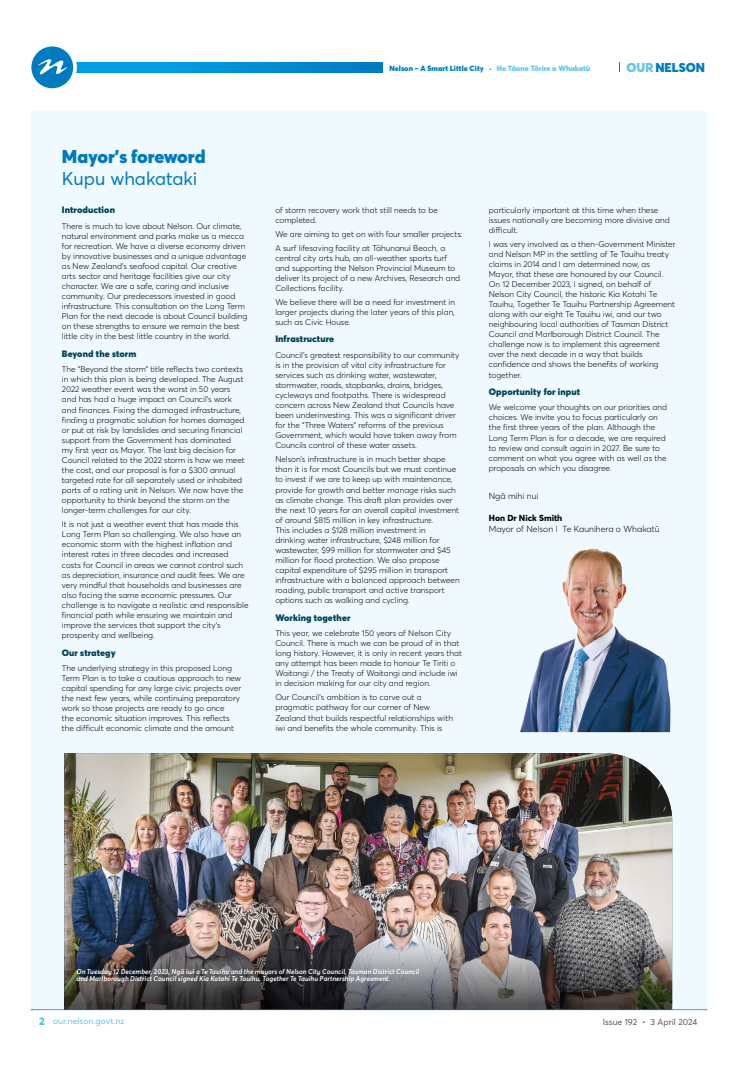
<style>
.page{position:relative;width:738px;height:1078px;background:#fff}
.page>*{position:absolute;margin:0;border:0;box-sizing:border-box;transform-origin:0 0}
.t1{font:900 18.3px "Averta";color:#007abf}
.t2{font:18.3px "Averta";color:#007abf}
.t3{font:900 12.6px "Averta";color:#007bc0}
.t4{font:900 9.1px "Averta";letter-spacing:.01em;color:#004257}
.t5{font:300 8.7px "Averta";color:#000}
.t6{font:8.7px "Averta";color:#65c5e4}
.t7{font:8.7px "Averta";color:#58585a}
.t8{font:800 8.7px "Averta";color:#000}
.t9{font:300 8.2px/10.1px "Averta";color:#000}
.t10{font:900 7.5px "Averta";color:#007bc0}
.t11{font:italic 600 6.9px/7.4px "Averta";color:#fff}
.s1{font-weight:300;font-size:8.7px;color:#009ee0}
.s2{color:#65c5e4}
.s3{font-weight:900;font-size:11px}
</style>
<div class="page">
<div style="left:32px;top:111px;width:674px;height:898px;background:#f0f9fd"></div>
<img style="left:64px;top:753px;width:607px;height:176px">
<img style="left:64px;top:929px;width:607px;height:80px">
<img style="left:520px;top:548px;width:151px;height:184px">
<svg style="left:31px;top:1009px;width:676px;height:1px"></svg>
<svg style="left:77px;top:63px;width:305px;height:9px"></svg>
<svg style="left:31px;top:46px;width:46px;height:43px"></svg>
<p class="t10" style="left:389px;top:63px;width:202px">Nelson – A Smart Little City <span class="s1">•</span> <span class="s2">He Tāone Tōrire a Whakatū</span></p>
<h2 class="t3" style="left:626px;top:58px;width:80px"><span class="s2">OUR</span> NELSON</h2>
<h1 class="t1" style="left:62px;top:144px;width:145px">Mayor’s foreword</h1>
<h1 class="t2" style="left:62px;top:166px;width:137px">Kupu whakataki</h1>
<p class="t4" style="left:62px;top:204px;width:54px">Introduction</p>
<p class="t9" style="left:62px;top:220px;width:187px">There is much to love about Nelson. Our climate, natural environment and parks make us a mecca for recreation. We have a diverse economy driven by innovative businesses and a unique advantage as New Zealand’s seafood capital. Our creative arts sector and heritage facilities give our city character. We are a safe, caring and inclusive community. Our predecessors invested in good infrastructure. This consultation on the Long Term Plan for the next decade is about Council building on these strengths to ensure we remain the best little city in the best little country in the world.</p>
<p class="t4" style="left:62px;top:347px;width:76px">Beyond the storm</p>
<p class="t9" style="left:62px;top:364px;width:184px">The “Beyond the storm” title reflects two contexts in which this plan is being developed. The August 2022 weather event was the worst in 50 years and has had a huge impact on Council’s work and finances. Fixing the damaged infrastructure, finding a pragmatic solution for homes damaged or put at risk by landslides and securing financial support from the Government has dominated<br>my first year as Mayor. The last big decision for Council related to the 2022 storm is how we meet the cost, and our proposal is for a $300 annual targeted rate for all separately used or inhabited parts of a rating unit in Nelson. We now have the opportunity to think beyond the storm on the longer-term challenges for our city.</p>
<p class="t9" style="left:62px;top:519px;width:188px">It is not just a weather event that has made this Long Term Plan so challenging. We also have an economic storm with the highest inflation and interest rates in three decades and increased costs for Council in areas we cannot control such as depreciation, insurance and audit fees. We are very mindful that households and businesses are also facing the same economic pressures. Our challenge is to navigate a realistic and responsible financial path while ensuring we maintain and improve the services that support the city’s prosperity and wellbeing.</p>
<p class="t4" style="left:62px;top:645px;width:55px">Our strategy</p>
<p class="t9" style="left:62px;top:662px;width:181px">The underlying strategy in this proposed Long Term Plan is to take a cautious approach to new capital spending for any large civic projects over the next few years, while continuing preparatory work so those projects are ready to go once<br>the economic situation improves. This reflects the difficult economic climate and the amount</p>
<p class="t9" style="left:275px;top:204px;width:164px">of storm recovery work that still needs to be completed.</p>
<p class="t9" style="left:275px;top:226px;width:189px;line-height:14px">We are aiming to get on with four smaller projects:<br>A surf lifesaving facility at Tāhunanui Beach, a</p>
<p class="t9" style="left:275px;top:252px;width:186px">central city arts hub, an all-weather sports turf and supporting the Nelson Provincial Museum to deliver its project of a new Archives, Research and Collections facility.</p>
<p class="t9" style="left:275px;top:296px;width:181px;text-align:justify">We believe there will be a need for investment in larger projects during the later years of this plan, such as Civic House.</p>
<p class="t4" style="left:275px;top:332px;width:60px">Infrastructure</p>
<p class="t9" style="left:275px;top:349px;width:185px">Council’s greatest responsibility to our community is in the provision of vital city infrastructure for services such as drinking water, wastewater, stormwater, roads, stopbanks, drains, bridges, cycleways and footpaths. There is widespread concern across New Zealand that Councils have been underinvesting. This was a significant driver for the “Three Waters” reforms of the previous Government, which would have taken away from Councils control of these water assets.</p>
<p class="t9" style="left:275px;top:454px;width:186px">Nelson’s infrastructure is in much better shape than it is for most Councils but we must continue to invest if we are to keep up with maintenance, provide for growth and better manage risks such as climate change. This draft plan provides over the next 10 years for an overall capital investment of around $815 million in key infrastructure.<br>This includes a $128 million investment in<br>drinking water infrastructure, $248 million for wastewater, $99 million for stormwater and $45 million for flood protection. We also propose capital expenditure of $295 million in transport infrastructure with a balanced approach between roading, public transport and active transport options such as walking and cycling.</p>
<p class="t4" style="left:275px;top:611px;width:77px">Working together</p>
<p class="t9" style="left:275px;top:627px;width:188px">This year, we celebrate 150 years of Nelson City Council. There is much we can be proud of in that long history. However, it is only in recent years that any attempt has been made to honour Te Tiriti o Waitangi / the Treaty of Waitangi and include iwi in decision making for our city and region.</p>
<p class="t9" style="left:275px;top:692px;width:179px">Our Council’s ambition is to carve out a pragmatic pathway for our corner of New Zealand that builds respectful relationships with iwi and benefits the whole community. This is</p>
<p class="t9" style="left:488px;top:204px;width:182px">particularly important at this time when these issues nationally are becoming more divisive and difficult.</p>
<p class="t9" style="left:488px;top:238px;width:188px">I was very involved as a then-Government Minister and Nelson MP in the settling of Te Tauihu treaty claims in 2014 and I am determined now, as Mayor, that these are honoured by our Council.<br>On 12 December 2023, I signed, on behalf of Nelson City Council, the historic Kia Kotahi Te Tauihu, Together Te Tauihu Partnership Agreement along with our eight Te Tauihu iwi, and our two neighbouring local authorities of Tasman District Council and Marlborough District Council. The challenge now is to implement this agreement over the next decade in a way that builds confidence and shows the benefits of working together.</p>
<p class="t4" style="left:488px;top:385px;width:93px">Opportunity for input</p>
<p class="t9" style="left:488px;top:402px;width:180px">We welcome your thoughts on our priorities and choices. We invite you to focus particularly on the first three years of the plan. Although the Long Term Plan is for a decade, we are required to review and consult again in 2027. Be sure to comment on what you agree with as well as the proposals on which you disagree.</p>
<p class="t5" style="left:488px;top:489px;width:51px">Ngā mihi nui</p>
<p class="t8" style="left:488px;top:511px;width:75px">Hon Dr Nick Smith</p>
<p class="t5" style="left:488px;top:522px;width:172px">Mayor of Nelson I Te Kaunihera o Whakatū</p>
<p class="t11" style="left:76px;top:967px;width:344px">On Tuesday 12 December, 2023, Ngā iwi o Te Tauihu and the mayors of Nelson City Council, Tasman District Council and Marlborough District Council signed Kia Kotahi Te Tauihu, Together Te Tauihu Partnership Agreement.</p>
<p class="t6" style="left:39px;top:1014px;width:87px"><span class="s3">2</span> our.nelson.govt.nz</p>
<p class="t7" style="left:602px;top:1015px;width:96px">Issue 192 • 3 April 2024</p>
</div>
